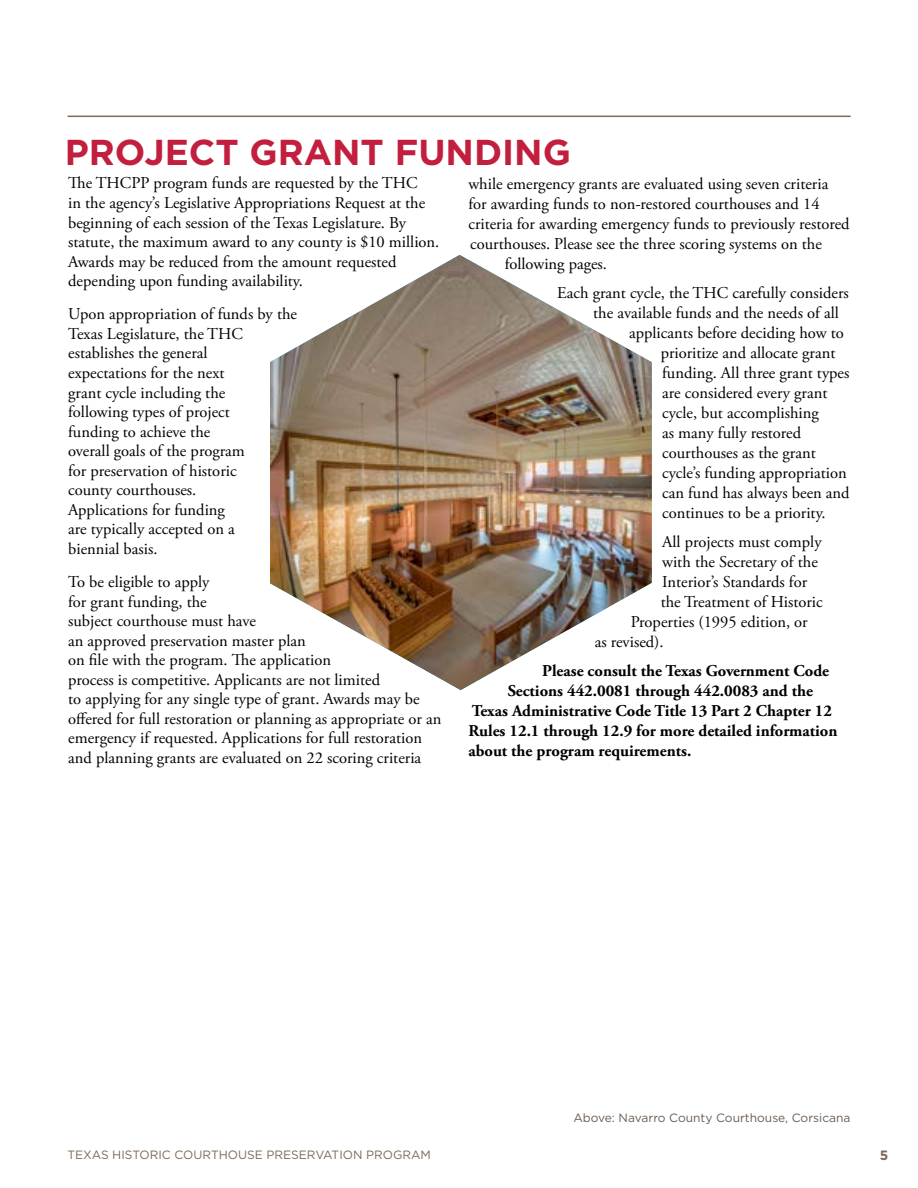
<style>
.page{position:relative;width:918px;height:1188px;background:#fff}
.page>*{position:absolute;margin:0;border:0;box-sizing:border-box;transform-origin:0 0}
.t1{font:700 36px "Gotham";color:#c21f3e}
.t2{font:16.5px/19.5px "Adobe Garamond Pro";color:#000}
.t3{font:700 16.5px "Adobe Garamond Pro";color:#000}
.t4{font:700 13.5px "Gotham";color:#7c6a55}
.t5{font:12px "Gotham";color:#7c6a55}
.t6{font:12px "Gotham";color:#695c53}
</style>
<div class="page">
<hr style="left:68px;top:116px;width:783px;height:1px;background:#7c6a55">
<img style="left:270px;top:255px;width:382px;height:435px">
<h1 class="t1" style="left:65px;top:129px;width:508px">PROJECT GRANT FUNDING</h1>
<p class="t2" style="left:68px;top:174px;width:373px">The THCPP program funds are requested by the THC<br>in the agency’s Legislative Appropriations Request at the beginning of each session of the Texas Legislature. By statute, the maximum award to any county is $10 million.<br>Awards may be reduced from the amount requested depending upon funding availability.</p>
<p class="t2" style="left:68px;top:305px;width:230px">Upon appropriation of funds by the<br>Texas Legislature, the THC establishes the general<br>expectations for the next<br>grant cycle including the<br>following types of project<br>funding to achieve the<br>overall goals of the program<br>for preservation of historic<br>county courthouses.<br>Applications for funding<br>are typically accepted on a<br>biennial basis.</p>
<p class="t2" style="left:68px;top:573px;width:375px">To be eligible to apply<br>for grant funding, the<br>subject courthouse must have<br>an approved preservation master plan<br>on file with the program. The application<br>process is competitive. Applicants are not limited<br>to applying for any single type of grant. Awards may be offered for full restoration or planning as appropriate or an emergency if requested. Applications for full restoration and planning grants are evaluated on 22 scoring criteria</p>
<p class="t2" style="left:468px;top:174px;width:361px">while emergency grants are evaluated using seven criteria</p>
<p class="t2" style="left:468px;top:194px;width:353px">for awarding funds to non-restored courthouses and 14</p>
<p class="t2" style="left:468px;top:214px;width:383px">criteria for awarding emergency funds to previously restored</p>
<p class="t2" style="left:470px;top:234px;width:353px">courthouses. Please see the three scoring systems on the</p>
<p class="t2" style="left:505px;top:254px;width:104px">following pages.</p>
<p class="t2" style="left:557px;top:283px;width:293px">Each grant cycle, the THC carefully considers</p>
<p class="t2" style="left:593px;top:303px;width:247px">the available funds and the needs of all</p>
<p class="t2" style="left:629px;top:323px;width:216px">applicants before deciding how to</p>
<p class="t2" style="left:661px;top:343px;width:176px">prioritize and allocate grant</p>
<p class="t2" style="left:662px;top:363px;width:189px">funding. All three grant types</p>
<p class="t2" style="left:662px;top:383px;width:167px">are considered every grant</p>
<p class="t2" style="left:662px;top:403px;width:158px">cycle, but accomplishing</p>
<p class="t2" style="left:662px;top:423px;width:141px">as many fully restored</p>
<p class="t2" style="left:662px;top:443px;width:155px">courthouses as the grant</p>
<p class="t2" style="left:662px;top:463px;width:186px">cycle’s funding appropriation</p>
<p class="t2" style="left:662px;top:483px;width:189px">can fund has always been and</p>
<p class="t2" style="left:662px;top:503px;width:165px">continues to be a priority.</p>
<p class="t2" style="left:662px;top:532px;width:161px">All projects must comply</p>
<p class="t2" style="left:662px;top:552px;width:157px">with the Secretary of the</p>
<p class="t2" style="left:662px;top:572px;width:147px">Interior’s Standards for</p>
<p class="t2" style="left:661px;top:592px;width:164px">the Treatment of Historic</p>
<p class="t2" style="left:631px;top:612px;width:179px">Properties (1995 edition, or</p>
<p class="t2" style="left:595px;top:632px;width:71px">as revised).</p>
<p class="t3" style="left:542px;top:661px;width:289px">Please consult the Texas Government Code</p>
<p class="t3" style="left:508px;top:681px;width:307px">Sections 442.0081 through 442.0083 and the</p>
<p class="t3" style="left:472px;top:701px;width:362px">Texas Administrative Code Title 13 Part 2 Chapter 12</p>
<p class="t3" style="left:468px;top:721px;width:371px">Rules 12.1 through 12.9 for more detailed information</p>
<p class="t3" style="left:468px;top:741px;width:224px">about the program requirements.</p>
<p class="t6" style="left:573px;top:1110px;width:279px">Above: Navarro County Courthouse, Corsicana</p>
<p class="t5" style="left:68px;top:1147px;width:365px">TEXAS HISTORIC COURTHOUSE PRESERVATION PROGRAM</p>
<p class="t4" style="left:880px;top:1146px;width:10px">5</p>
</div>
